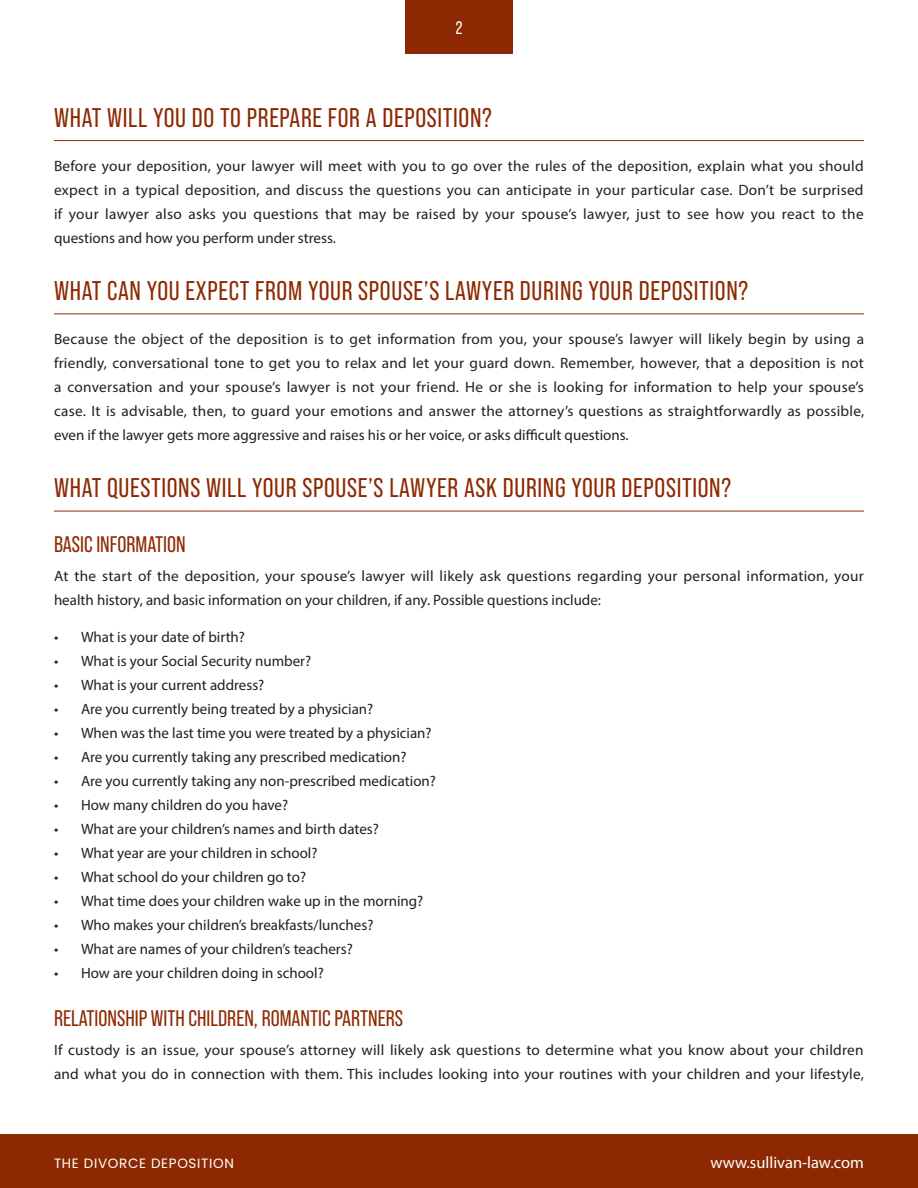
<style>
.page{position:relative;width:918px;height:1188px;background:#fff}
.page>*{position:absolute;margin:0;border:0;box-sizing:border-box;transform-origin:0 0}
.t1{font:27px "Bebas Neue Pro";letter-spacing:.025em;color:#8d2902}
.t2{font:22.5px "Bebas Neue Pro";color:#8d2902}
.t3{font:18px "Bebas Neue Pro";color:#fff}
.t4{font:16.5px "Myriad Pro";color:#fff}
.t5{font:15px/24px "Myriad Pro";color:#231f20;text-align:justify}
.t6{font:15px/24px "Myriad Pro";letter-spacing:.02em;color:#231f20}
.t7{font:13.5px "Poppins";letter-spacing:.05em;color:#fff}
</style>
<div class="page">
<div style="left:405px;top:0;width:108px;height:54px;background:#8d2902"></div>
<div style="left:0;top:1134px;width:918px;height:54px;background:#8d2902"></div>
<hr style="left:54px;top:140px;width:810px;height:1px;background:#8d2902">
<hr style="left:54px;top:314px;width:810px;height:1px;background:#8d2902">
<hr style="left:54px;top:511px;width:810px;height:1px;background:#8d2902">
<p class="t3" style="left:456px;top:18px;width:8px">2</p>
<h1 class="t1" style="left:54px;top:102px;width:439px">WHAT WILL YOU DO TO PREPARE FOR A DEPOSITION?</h1>
<p class="t5" style="left:54px;top:154px;width:811px">Before your deposition, your lawyer will meet with you to go over the rules of the deposition, explain what you should expect in a typical deposition, and discuss the questions you can anticipate in your particular case. Don’t be surprised if your lawyer also asks you questions that may be raised by your spouse’s lawyer, just to see how you react to the questions and how you perform under stress.</p>
<h1 class="t1" style="left:54px;top:276px;width:696px">WHAT CAN YOU EXPECT FROM YOUR SPOUSE’S LAWYER DURING YOUR DEPOSITION?</h1>
<p class="t5" style="left:54px;top:327px;width:812px">Because the object of the deposition is to get information from you, your spouse’s lawyer will likely begin by using a friendly, conversational tone to get you to relax and let your guard down. Remember, however, that a deposition is not a conversation and your spouse’s lawyer is not your friend. He or she is looking for information to help your spouse’s case. It is advisable, then, to guard your emotions and answer the attorney’s questions as straightforwardly as possible, even if the lawyer gets more aggressive and raises his or her voice, or asks difficult questions.</p>
<h1 class="t1" style="left:54px;top:473px;width:679px">WHAT QUESTIONS WILL YOUR SPOUSE’S LAWYER ASK DURING YOUR DEPOSITION?</h1>
<h2 class="t2" style="left:54px;top:532px;width:133px">BASIC INFORMATION</h2>
<p class="t6" style="left:54px;top:563px;width:811px">At the start of the deposition, your spouse’s lawyer will likely ask questions regarding your personal information, your health history, and basic information on your children, if any. Possible questions include:</p>
<p class="t5" style="left:54px;top:625px;width:193px">• What is your date of birth?</p>
<p class="t5" style="left:54px;top:649px;width:259px">• What is your Social Security number?</p>
<p class="t5" style="left:54px;top:673px;width:212px">• What is your current address?</p>
<p class="t5" style="left:54px;top:697px;width:321px">• Are you currently being treated by a physician?</p>
<p class="t5" style="left:54px;top:721px;width:379px">• When was the last time you were treated by a physician?</p>
<p class="t5" style="left:54px;top:745px;width:354px">• Are you currently taking any prescribed medication?</p>
<p class="t5" style="left:54px;top:769px;width:384px">• Are you currently taking any non-prescribed medication?</p>
<p class="t5" style="left:54px;top:793px;width:236px">• How many children do you have?</p>
<p class="t5" style="left:54px;top:817px;width:326px">• What are your children’s names and birth dates?</p>
<p class="t5" style="left:54px;top:841px;width:265px">• What year are your children in school?</p>
<p class="t5" style="left:54px;top:865px;width:254px">• What school do your children go to?</p>
<p class="t5" style="left:54px;top:889px;width:371px">• What time does your children wake up in the morning?</p>
<p class="t5" style="left:54px;top:913px;width:321px">• Who makes your children’s breakfasts/lunches?</p>
<p class="t5" style="left:54px;top:937px;width:300px">• What are names of your children’s teachers?</p>
<p class="t5" style="left:54px;top:961px;width:271px">• How are your children doing in school?</p>
<h2 class="t2" style="left:54px;top:1006px;width:351px">RELATIONSHIP WITH CHILDREN, ROMANTIC PARTNERS</h2>
<p class="t5" style="left:54px;top:1037px;width:811px">If custody is an issue, your spouse’s attorney will likely ask questions to determine what you know about your children and what you do in connection with them. This includes looking into your routines with your children and your lifestyle,</p>
<p class="t7" style="left:54px;top:1156px;width:181px">THE DIVORCE DEPOSITION</p>
<p class="t4" style="left:710px;top:1152px;width:155px">www.sullivan-law.com</p>
</div>
